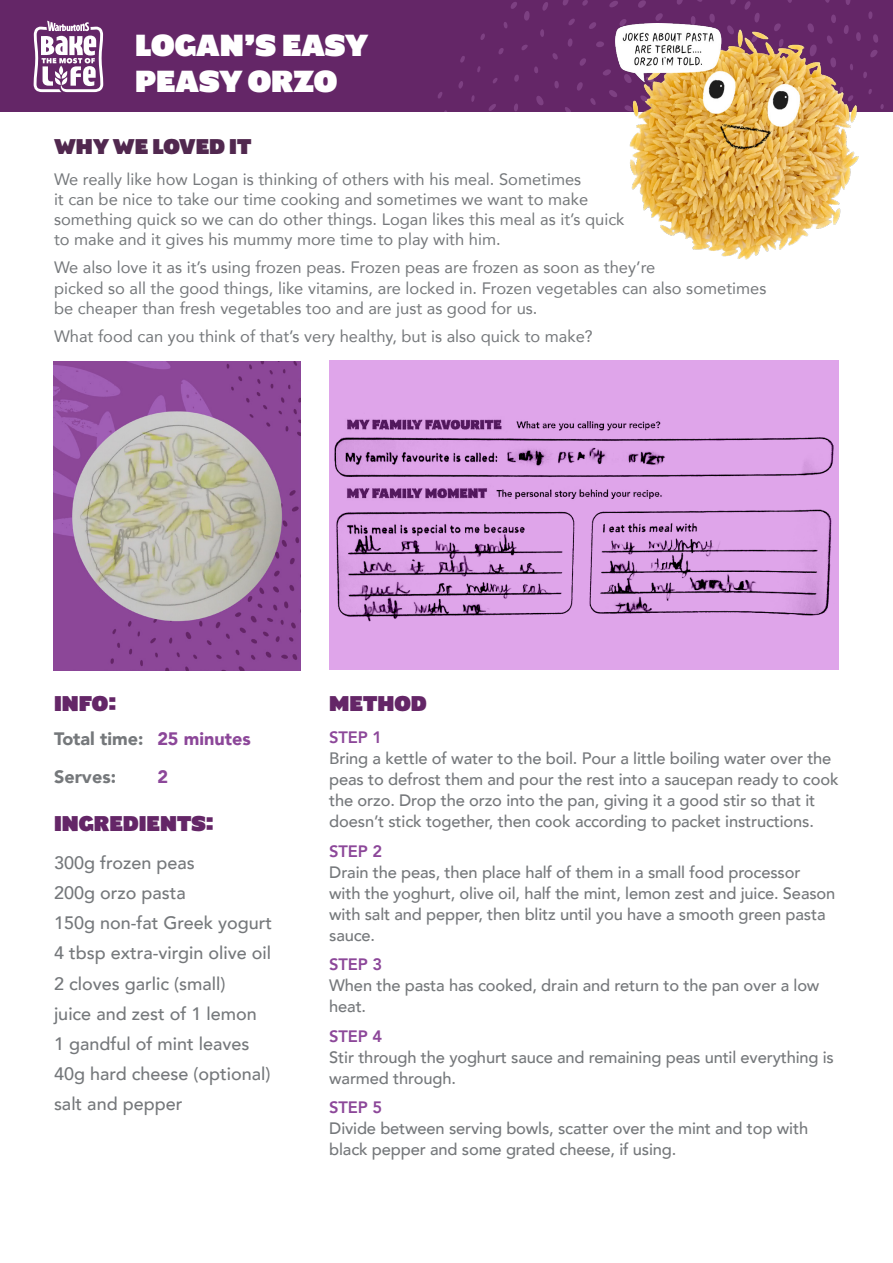
<style>
.page{position:relative;width:893px;height:1263px;background:#fff}
.page>*{position:absolute;margin:0;border:0;box-sizing:border-box;transform-origin:0 0}
.t1{font:30px "Shire Types Derbyshire";color:#fff}
.t2{font:21px "Shire Types Derbyshire";color:#642667}
.t3{font:21px "Shire Types Derbyshire";color:#51284f}
.t4{font:500 18px "Avenir";color:#75787b}
.t5{font:900 18px "Avenir";color:#75787b}
.t6{font:900 18px "Avenir";color:#8c4799}
.t7{font:500 16.5px/21px "Avenir";letter-spacing:-.01em;color:#75787b}
.t8{font:16.5px/19.8px "Avenir";color:#75787b}
.s1{font-weight:800;color:#8c4799}
</style>
<div class="page">
<div style="left:0;top:0;width:893px;height:113px;background:#642667"></div>
<svg style="left:434px;top:0;width:459px;height:113px"></svg>
<svg style="left:34px;top:21px;width:69px;height:71px"></svg>
<img style="left:54px;top:361px;width:247px;height:309px">
<img style="left:329px;top:360px;width:510px;height:309px">
<img style="left:615px;top:23px;width:244px;height:236px">
<p class="t1" style="left:135px;top:28px;width:235px">LOGAN’S EASY</p>
<p class="t1" style="left:135px;top:64px;width:204px">PEASY ORZO</p>
<p class="t3" style="left:54px;top:134px;width:199px">WHY WE LOVED IT</p>
<p class="t8" style="left:54px;top:169px;width:572px">We really like how Logan is thinking of others with his meal. Sometimes<br>it can be nice to take our time cooking and sometimes we want to make something quick so we can do other things. Logan likes this meal as it’s quick to make and it gives his mummy more time to play with him.</p>
<p class="t8" style="left:54px;top:257px;width:603px">We also love it as it’s using frozen peas. Frozen peas are frozen as soon as they’re</p>
<p class="t8" style="left:54px;top:278px;width:714px">picked so all the good things, like vitamins, are locked in. Frozen vegetables can also sometimes be cheaper than fresh vegetables too and are just as good for us.</p>
<p class="t8" style="left:54px;top:326px;width:540px">What food can you think of that’s very healthy, but is also quick to make?</p>
<p class="t2" style="left:54px;top:692px;width:64px">INFO:</p>
<p class="t5" style="left:54px;top:723px;width:91px">Total time:</p>
<p class="t5" style="left:54px;top:762px;width:63px">Serves:</p>
<p class="t6" style="left:157px;top:723px;width:95px">25 minutes</p>
<p class="t6" style="left:157px;top:762px;width:12px">2</p>
<p class="t2" style="left:54px;top:812px;width:161px">INGREDIENTS:</p>
<p class="t4" style="left:54px;top:847px;width:142px">300g frozen peas</p>
<p class="t4" style="left:54px;top:877px;width:133px">200g orzo pasta</p>
<p class="t4" style="left:54px;top:907px;width:220px">150g non-fat Greek yogurt</p>
<p class="t4" style="left:54px;top:938px;width:219px">4 tbsp extra-virgin olive oil</p>
<p class="t4" style="left:54px;top:968px;width:173px">2 cloves garlic (small)</p>
<p class="t4" style="left:54px;top:998px;width:204px">juice and zest of 1 lemon</p>
<p class="t4" style="left:54px;top:1028px;width:197px">1 gandful of mint leaves</p>
<p class="t4" style="left:54px;top:1058px;width:218px">40g hard cheese (optional)</p>
<p class="t4" style="left:54px;top:1088px;width:130px">salt and pepper</p>
<p class="t2" style="left:329px;top:692px;width:99px">METHOD</p>
<p class="t7" style="left:329px;top:726px;width:511px"><span class="s1">STEP 1<br></span>Bring a kettle of water to the boil. Pour a little boiling water over the peas to defrost them and pour the rest into a saucepan ready to cook the orzo. Drop the orzo into the pan, giving it a good stir so that it doesn’t stick together, then cook according to packet instructions.</p>
<p class="t7" style="left:329px;top:839px;width:508px"><span class="s1">STEP 2<br></span>Drain the peas, then place half of them in a small food processor with the yoghurt, olive oil, half the mint, lemon zest and juice. Season with salt and pepper, then blitz until you have a smooth green pasta sauce.</p>
<p class="t7" style="left:329px;top:953px;width:492px"><span class="s1">STEP 3<br></span>When the pasta has cooked, drain and return to the pan over a low heat.</p>
<p class="t7" style="left:329px;top:1024px;width:506px"><span class="s1">STEP 4<br></span>Stir through the yoghurt sauce and remaining peas until everything is warmed through.</p>
<p class="t7" style="left:329px;top:1096px;width:480px"><span class="s1">STEP 5<br></span>Divide between serving bowls, scatter over the mint and top with black pepper and some grated cheese, if using.</p>
</div>
